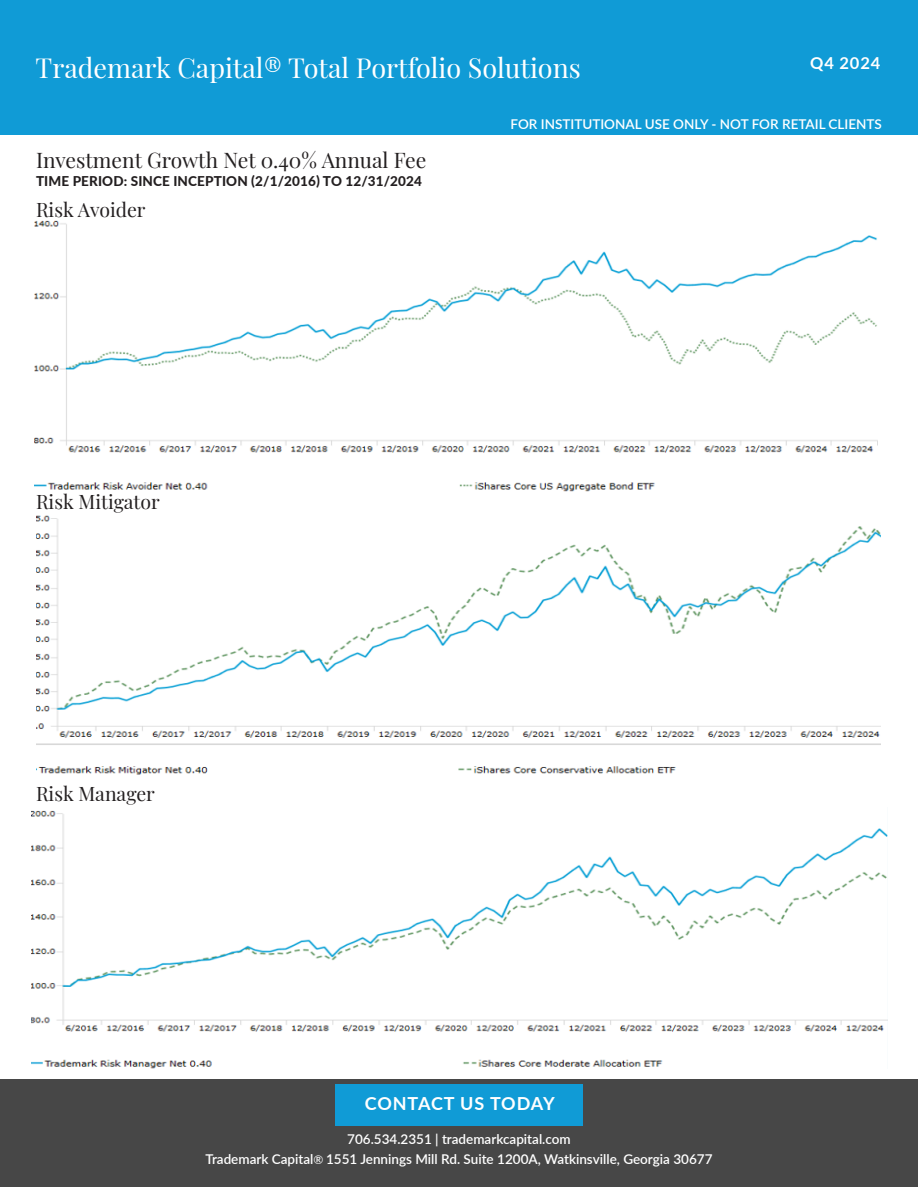
<style>
.page{position:relative;width:918px;height:1188px;background:#fff}
.page>*{position:absolute;margin:0;border:0;box-sizing:border-box;transform-origin:0 0}
.t1{font:27px "Playfair Display";color:#fff}
.t2{font:21px "Playfair Display";color:#231f20}
.t3{font:19.5px "Playfair Display";color:#231f20}
.t4{font:700 18px "Lato";letter-spacing:.035em;color:#fff}
.t5{font:700 16.5px "Lato";letter-spacing:.05em;color:#fff}
.t6{font:600 13.5px "Lato";color:#fff}
.t7{font:800 13.5px "Lato";letter-spacing:.01em;color:#231f20}
.s1{font-weight:400;font-size:12px}
</style>
<div class="page">
<div style="left:0;top:1079px;width:918px;height:108px;background:#474747"></div>
<div style="left:0;top:0;width:918px;height:134px;background:#109bd6"></div>
<div style="left:336px;top:1084px;width:247px;height:41px;background:#109bd6"></div>
<img style="left:35px;top:220px;width:842px;height:272px">
<img style="left:36px;top:515px;width:845px;height:259px">
<img style="left:31px;top:810px;width:856px;height:259px">
<p class="t1" style="left:36px;top:47px;width:547px">Trademark Capital® Total Portfolio Solutions</p>
<p class="t5" style="left:810px;top:50px;width:72px">Q4 2024</p>
<p class="t6" style="left:510px;top:114px;width:373px">FOR INSTITUTIONAL USE ONLY - NOT FOR RETAIL CLIENTS</p>
<p class="t2" style="left:36px;top:143px;width:392px">Investment Growth Net 0.40% Annual Fee</p>
<p class="t7" style="left:36px;top:171px;width:388px">TIME PERIOD: SINCE INCEPTION (2/1/2016) TO 12/31/2024</p>
<p class="t3" style="left:36px;top:194px;width:111px">Risk Avoider</p>
<p class="t3" style="left:36px;top:487px;width:125px">Risk Mitigator</p>
<p class="t3" style="left:36px;top:778px;width:121px">Risk Manager</p>
<p class="t4" style="left:365px;top:1091px;width:191px">CONTACT US TODAY</p>
<p class="t6" style="left:347px;top:1130px;width:225px">706.534.2351 | trademarkcapital.com</p>
<p class="t6" style="left:205px;top:1149px;width:509px">Trademark Capital<span class="s1">®</span> 1551 Jennings Mill Rd. Suite 1200A, Watkinsville, Georgia 30677</p>
</div>
